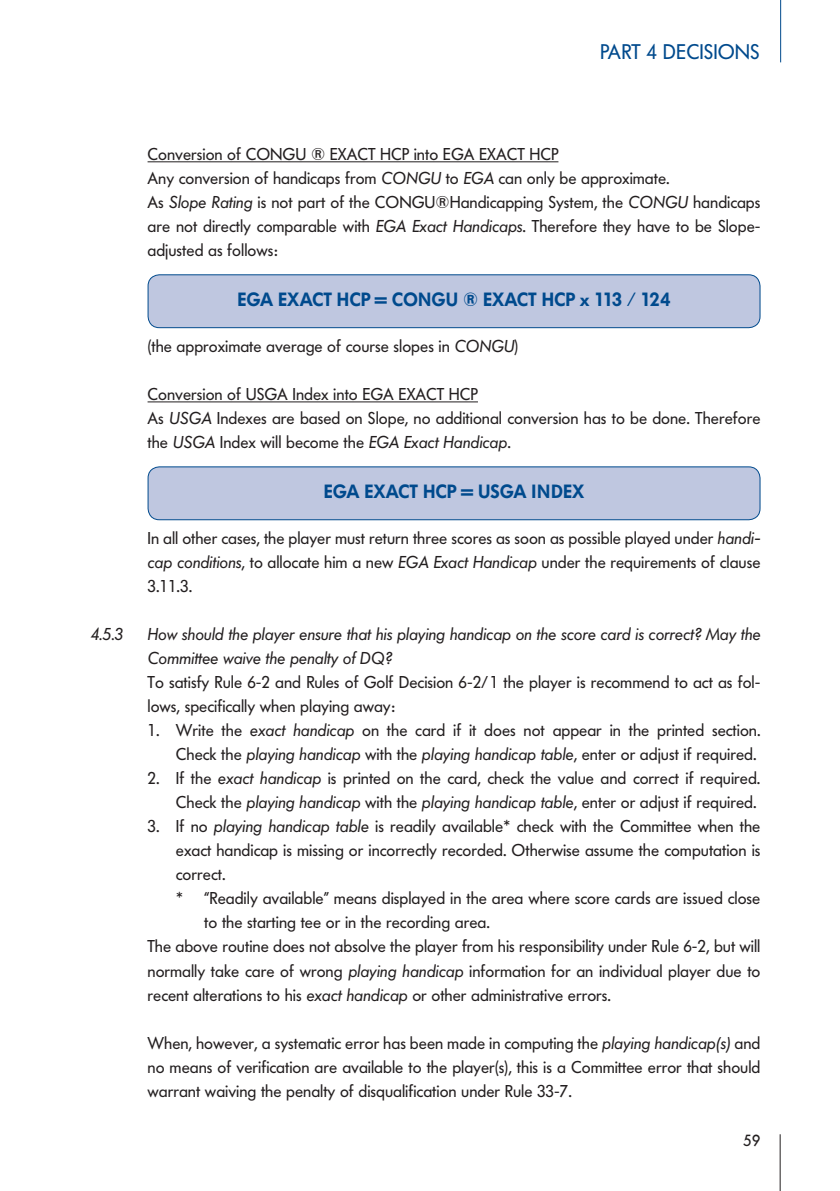
<style>
.page{position:relative;width:840px;height:1191px;background:#fff}
.page>*{position:absolute;margin:0;border:0;box-sizing:border-box;transform-origin:0 0}
.t1{font:21px "Futura BQ";color:#004a8d}
.t2{font:600 19px "Futura BQ";color:#004a8d;scale:.95 1}
.t3{font:17px/24px "Futura BQ";color:#231f20}
.t4{font:italic 17px/24px "Futura BQ";color:#231f20}
.t5{font:500 16px "Futura BQ";color:#231f20;scale:.95 1}
.s1{font-style:italic}
</style>
<div class="page">
<hr style="left:779px;top:1134px;width:1px;height:57px;background:#231f20">
<hr style="left:779px;top:0;width:1px;height:62px;background:#004a8d">
<hr style="left:147px;top:161px;width:411px;height:1px;background:#231f20">
<hr style="left:147px;top:401px;width:330px;height:1px;background:#231f20">
<div style="left:148px;top:275px;width:611px;height:53px;background:#bfc7e0;border-radius:11px"></div>
<div style="left:147px;top:274px;width:613px;height:54px;border:1px solid #004a8d;border-radius:11px"></div>
<div style="left:148px;top:467px;width:611px;height:53px;background:#bfc7e0;border-radius:11px"></div>
<div style="left:147px;top:466px;width:613px;height:54px;border:1px solid #004a8d;border-radius:11px"></div>
<p class="t1" style="left:599px;top:40px;width:161px">PART 4 DECISIONS</p>
<p class="t3" style="left:147px;top:142px;width:614px">Conversion of CON GU ® EXACT HCP into EGA EXACT HCP<br>Any conversion of handicaps from <span class="s1">CONGU</span> to <span class="s1">EGA</span> can only be approximate.<br>As <span class="s1">Slope Rating</span> is not part of the CON GU®Handicapping System, the <span class="s1">CONGU</span> handicaps are not directly comparable with <span class="s1">EGA Exact Handicaps</span>. Therefore they have to be Slope&shy;adjusted as follows:</p>
<p class="t2" style="left:237px;top:288px;width:457px">EGA EXACT HCP = CONGU ® EXACT HCP x 113 / 124</p>
<p class="t3" style="left:147px;top:334px;width:372px">(the approximate average of course slopes in <span class="s1">CONGU</span>)</p>
<p class="t3" style="left:147px;top:382px;width:614px">Conversion of USGA Index into EGA EXACT HCP<br>As <span class="s1">USGA</span> Indexes are based on Slope, no additional conversion has to be done. Therefore the <span class="s1">USGA</span> Index will become the <span class="s1">EGA Exact Handicap</span>.</p>
<p class="t2" style="left:323px;top:480px;width:275px">EGA EXACT HCP = USGA INDEX</p>
<p class="t3" style="left:91px;top:526px;width:31px">I</p>
<p class="t3" style="left:147px;top:526px;width:614px;text-align:justify">n all other cases, the player must return three scores as soon as possible played under <span class="s1">handi&shy;cap conditions</span>, to allocate him a new <span class="s1">EGA Exact Handicap</span> under the requirements of clause 3.11.3.</p>
<p class="t4" style="left:91px;top:623px;width:34px">4.5.3</p>
<p class="t4" style="left:147px;top:623px;width:614px">How should the player ensure that his playing handicap on the score card is correct? May the<br>Committee waive the penalty of DQ?</p>
<p class="t3" style="left:91px;top:670px;width:34px">T</p>
<p class="t3" style="left:147px;top:670px;width:614px;text-indent:7px">o satisfy Rule 6-2 and Rules of Golf Decision 6-2/1 the player is recommend to act as fol&shy;lows, specifically when playing away:</p>
<p class="t3" style="left:147px;top:718px;width:614px;text-align:right">1. Write the <span class="s1">exact handicap</span> on the card if it does not appear in the printed section.<br>Check the <span class="s1">playing handicap</span> with the <span class="s1">playing handicap table</span>, enter or adjust if required.</p>
<p class="t3" style="left:147px;top:766px;width:614px;text-align:right">2. If the <span class="s1">exact handicap</span> is printed on the card, check the value and correct if required.<br>Check the <span class="s1">playing handicap</span> with the <span class="s1">playing handicap table</span>, enter or adjust if required.</p>
<p class="t3" style="left:147px;top:814px;width:614px">3. If no <span class="s1">playing handicap table</span> is readily available* check with the Committee when the</p>
<p class="t3" style="left:176px;top:838px;width:585px">exact handicap is missing or incorrectly recorded. Otherwise assume the computation is</p>
<p class="t3" style="left:176px;top:862px;width:51px">correct.</p>
<p class="t3" style="left:176px;top:886px;width:585px">* “Readily available” means displayed in the area where score cards are issued close</p>
<p class="t3" style="left:204px;top:910px;width:287px">to the starting tee or in the recording area.</p>
<p class="t3" style="left:91px;top:934px;width:34px">T</p>
<p class="t3" style="left:147px;top:934px;width:614px;text-align:justify;text-indent:7px">he above routine does not absolve the player from his responsibility under Rule 6-2, but will normally take care of wrong <span class="s1">playing handicap</span> information for an individual player due to recent alterations to his <span class="s1">exact handicap</span> or other administrative errors.</p>
<p class="t3" style="left:147px;top:1030px;width:614px;text-align:justify">When, however, a systematic error has been made in computing the <span class="s1">playing handicap(s)</span> and no means of verification are available to the player(s), this is a Committee error that should warrant waiving the penalty of disqualification under Rule 33-7.</p>
<p class="t5" style="left:743px;top:1131px;width:19px">59</p>
</div>
